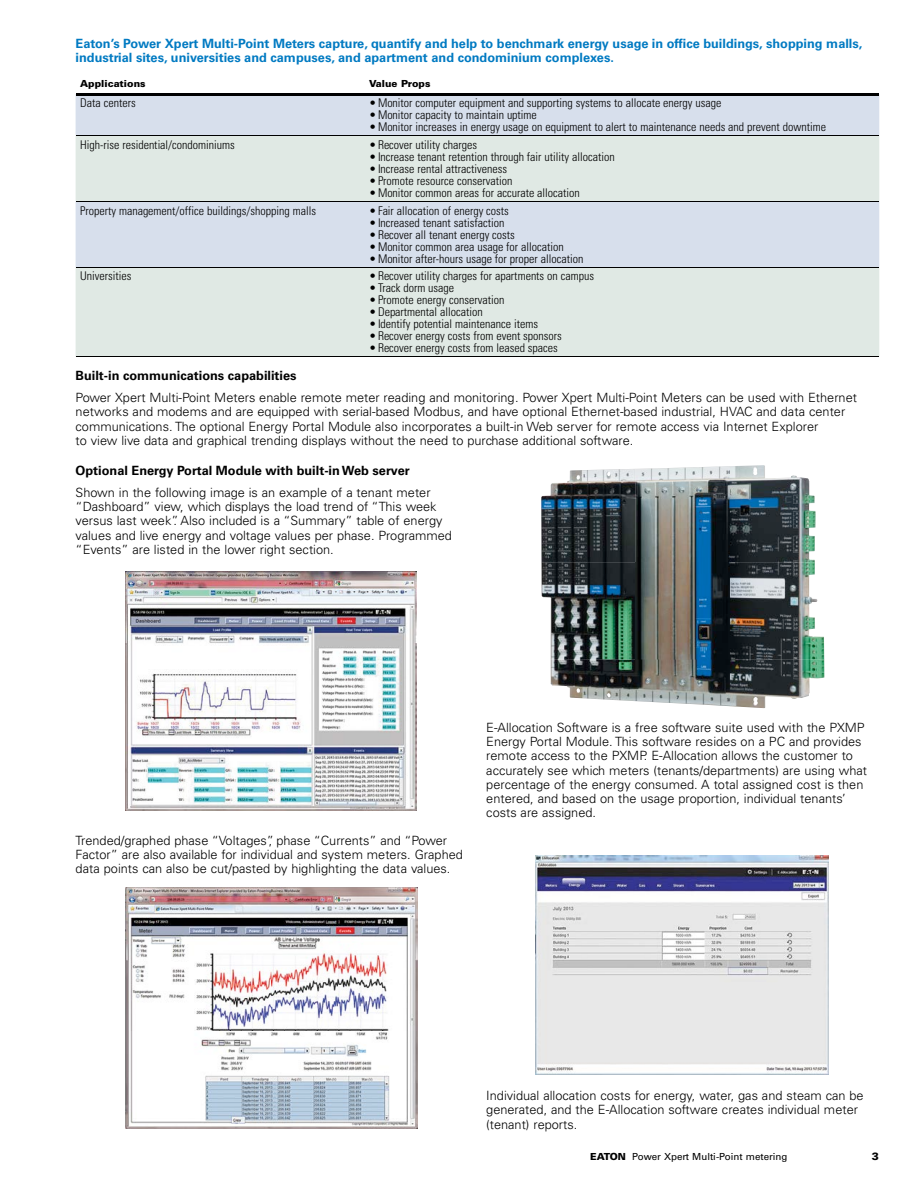
<style>
.page{position:relative;width:918px;height:1188px;background:#fff}
.page>*{position:absolute;margin:0;border:0;box-sizing:border-box;transform-origin:0 0}
.t1{font:300 12.75px/14.2px "Univers LT Std";color:#000}
.t2{font:700 12.75px/14.2px "Univers LT Std";color:#007ac2}
.t3{font:700 12.75px "Univers LT Std";color:#000}
.t4{font:300 condensed 12px "Univers LT Std";color:#000}
.t5{font:900 10.5px "Univers LT Std";color:#000}
.t6{font:9.75px "Univers LT Std";color:#000}
.t7{font:900 9.75px "Univers LT Std";color:#000}
.s1{font-weight:900}
</style>
<div class="page">
<div style="left:76px;top:96px;width:803px;height:40px;background:#d7dfec"></div>
<svg style="left:76px;top:137px;width:803px;height:220px;background:#dce4e5"></svg>
<hr style="left:76px;top:136px;width:288px;height:1px;background:#000">
<hr style="left:364px;top:136px;width:515px;height:1px;background:#000">
<hr style="left:76px;top:201px;width:288px;height:1px;background:#000">
<hr style="left:364px;top:201px;width:515px;height:1px;background:#000">
<hr style="left:76px;top:267px;width:288px;height:1px;background:#000">
<hr style="left:364px;top:267px;width:515px;height:1px;background:#000">
<hr style="left:76px;top:357px;width:288px;height:1px;background:#000">
<hr style="left:364px;top:357px;width:515px;height:1px;background:#000">
<hr style="left:76px;top:93px;width:289px;height:3px;background:#000">
<hr style="left:364px;top:93px;width:515px;height:3px;background:#000">
<img style="left:126px;top:887px;width:291px;height:241px">
<img style="left:535px;top:855px;width:293px;height:220px">
<img style="left:125px;top:571px;width:292px;height:239px">
<img style="left:541px;top:469px;width:94px;height:191px">
<img style="left:635px;top:465px;width:181px;height:97px">
<img style="left:635px;top:562px;width:189px;height:98px">
<img style="left:550px;top:660px;width:180px;height:46px">
<img style="left:730px;top:660px;width:94px;height:48px">
<p class="t2" style="left:76px;top:37px;width:788px">Eaton’s Power Xpert Multi-Point Meters capture, quantify and help to benchmark energy usage in office buildings, shopping malls, industrial sites, universities and campuses, and apartment and condominium complexes.</p>
<p class="t7" style="left:80px;top:77px;width:67px">Applications</p>
<p class="t7" style="left:369px;top:77px;width:63px">Value Props</p>
<p class="t4" style="left:80px;top:96px;width:57px">Data centers</p>
<p class="t4" style="left:369px;top:96px;width:354px">• Monitor computer equipment and supporting systems to allocate energy usage</p>
<p class="t4" style="left:369px;top:108px;width:169px">• Monitor capacity to maintain uptime</p>
<p class="t4" style="left:369px;top:120px;width:459px">• Monitor increases in energy usage on equipment to alert to maintenance needs and prevent downtime</p>
<p class="t4" style="left:80px;top:137px;width:156px">High-rise residential/condominiums</p>
<p class="t4" style="left:369px;top:137px;width:110px">• Recover utility charges</p>
<p class="t4" style="left:369px;top:149px;width:247px">• Increase tenant retention through fair utility allocation</p>
<p class="t4" style="left:369px;top:161px;width:140px">• Increase rental attractiveness</p>
<p class="t4" style="left:369px;top:173px;width:145px">• Promote resource conservation</p>
<p class="t4" style="left:369px;top:185px;width:212px">• Monitor common areas for accurate allocation</p>
<p class="t4" style="left:80px;top:203px;width:237px">Property management/office buildings/shopping malls</p>
<p class="t4" style="left:369px;top:203px;width:141px">• Fair allocation of energy costs</p>
<p class="t4" style="left:369px;top:215px;width:137px">• Increased tenant satisfaction</p>
<p class="t4" style="left:369px;top:227px;width:147px">• Recover all tenant energy costs</p>
<p class="t4" style="left:369px;top:239px;width:196px">• Monitor common area usage for allocation</p>
<p class="t4" style="left:369px;top:251px;width:216px">• Monitor after-hours usage for proper allocation</p>
<p class="t4" style="left:80px;top:269px;width:53px">Universities</p>
<p class="t4" style="left:369px;top:269px;width:227px">• Recover utility charges for apartments on campus</p>
<p class="t4" style="left:369px;top:281px;width:87px">• Track dorm usage</p>
<p class="t4" style="left:369px;top:293px;width:137px">• Promote energy conservation</p>
<p class="t4" style="left:369px;top:305px;width:115px">• Departmental allocation</p>
<p class="t4" style="left:369px;top:317px;width:171px">• Identify potential maintenance items</p>
<p class="t4" style="left:369px;top:329px;width:194px">• Recover energy costs from event sponsors</p>
<p class="t4" style="left:369px;top:341px;width:190px">• Recover energy costs from leased spaces</p>
<p class="t3" style="left:76px;top:368px;width:223px">Built-in communications capabilities</p>
<p class="t1" style="left:76px;top:390px;width:783px">Power Xpert Multi-Point Meters enable remote meter reading and monitoring. Power Xpert Multi-Point Meters can be used with Ethernet networks and modems and are equipped with serial-based Modbus, and have optional Ethernet-based industrial, HVAC and data center communications. The optional Energy Portal Module also incorporates a built-in Web server for remote access via Internet Explorer<br>to view live data and graphical trending displays without the need to purchase additional software.</p>
<p class="t3" style="left:76px;top:463px;width:336px">Optional Energy Portal Module with built-in Web server</p>
<p class="t1" style="left:76px;top:485px;width:378px">Shown in the following image is an example of a tenant meter “Dashboard” view, which displays the load trend of “This week versus last week”. Also included is a “Summary” table of energy values and live energy and voltage values per phase. Programmed “Events” are listed in the lower right section.</p>
<p class="t1" style="left:76px;top:833px;width:389px">Trended/graphed phase “Voltages”, phase “Currents” and “Power<br>Factor” are also available for individual and system meters. Graphed data points can also be cut/pasted by highlighting the data values.</p>
<p class="t1" style="left:486px;top:720px;width:382px">E-Allocation Software is a free software suite used with the PXMP Energy Portal Module. This software resides on a PC and provides remote access to the PXMP. E-Allocation allows the customer to accurately see which meters (tenants/departments) are using what percentage of the energy consumed. A total assigned cost is then entered, and based on the usage proportion, individual tenants’ costs are assigned.</p>
<p class="t1" style="left:486px;top:1088px;width:379px">Individual allocation costs for energy, water, gas and steam can be generated, and the E-Allocation software creates individual meter (tenant) reports.</p>
<p class="t6" style="left:590px;top:1151px;width:199px"><span class="s1">EATON</span> Power Xpert Multi-Point metering</p>
<p class="t5" style="left:872px;top:1150px;width:9px">3</p>
</div>
